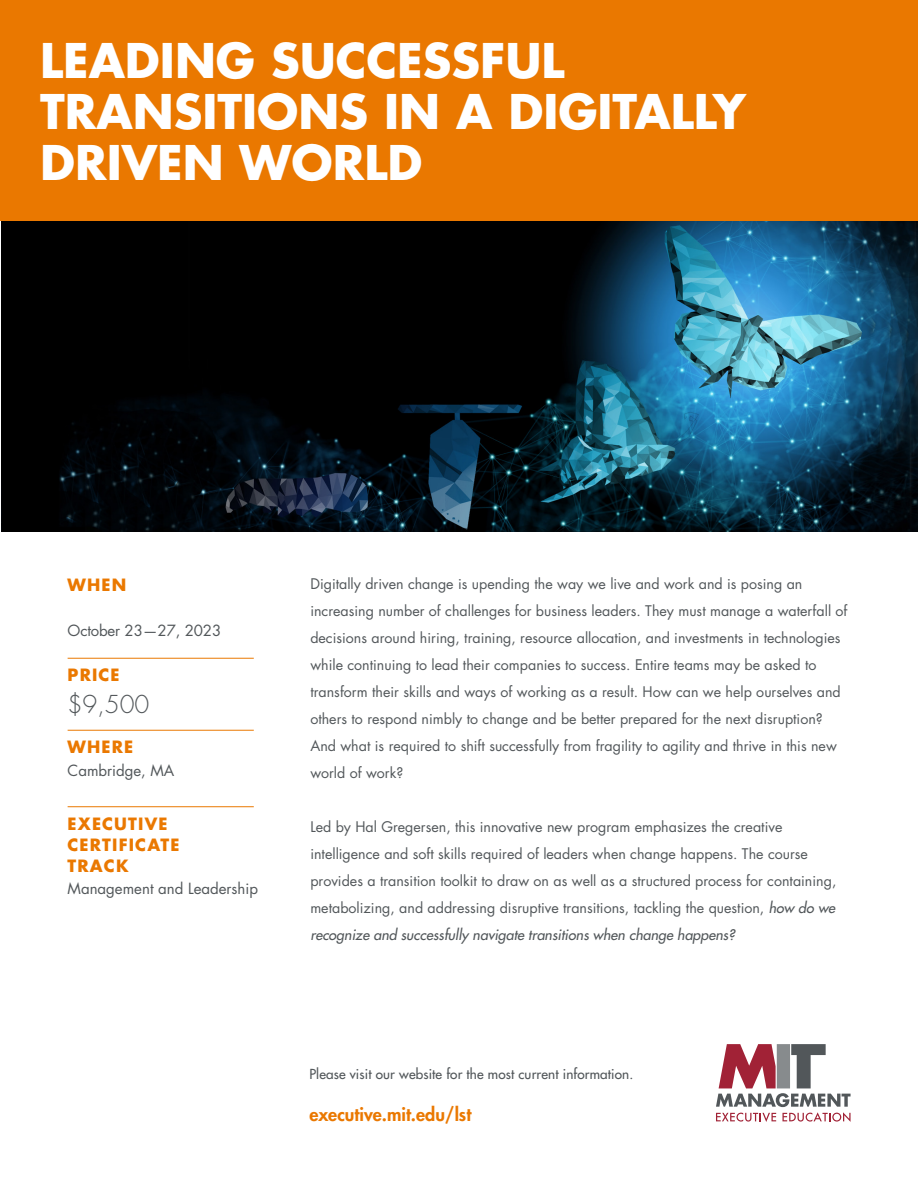
<style>
.page{position:relative;width:918px;height:1188px;background:#fff}
.page>*{position:absolute;margin:0;border:0;box-sizing:border-box;transform-origin:0 0}
.t1{font:700 48px "Futura Std";letter-spacing:.02em;color:#fff}
.t2{font:700 46.5px/51px "Futura Std";color:#fff}
.t3{font:300 24px "Futura Std";color:#52575a}
.t4{font:800 18px "Futura Std";color:#ea7800}
.t5{font:700 16.5px/21px "Futura Std";letter-spacing:.07em;color:#ea7800}
.t6{font:15px "Futura Std";color:#52575a}
.t7{font:14.25px/27px "Futura Std";color:#52575a}
.t8{font:500 13.5px "Futura Std";letter-spacing:.01em;color:#52575a}
.s1{font-weight:500;font-style:italic}
</style>
<div class="page">
<svg style="left:716px;top:1044px;width:135px;height:78px"></svg>
<img style="left:1px;top:220px;width:917px;height:311px">
<div style="left:0;top:0;width:918px;height:220px;background:#ea7800"></div>
<hr style="left:68px;top:658px;width:186px;height:1px;background:#ea7800">
<hr style="left:68px;top:730px;width:186px;height:1px;background:#ea7800">
<hr style="left:68px;top:806px;width:186px;height:1px;background:#ea7800">
<h2 class="t2" style="left:40px;top:34px;width:707px">LEADING SUCCESSFUL<br>TRANSITIONS IN A DIGITALLY<br>DRIVEN WORLD</h2>
<h1 class="t1" style="left:340px;top:76px;width:426px">THE GOOD JOBS</h1>
<p class="t5" style="left:68px;top:574px;width:60px">WHEN</p>
<p class="t6" style="left:68px;top:621px;width:155px">October 23—27, 2023</p>
<p class="t5" style="left:68px;top:664px;width:54px">PRICE</p>
<h3 class="t3" style="left:68px;top:689px;width:83px">$9,500</h3>
<p class="t5" style="left:68px;top:736px;width:67px">WHERE</p>
<p class="t6" style="left:68px;top:761px;width:108px">Cambridge, MA</p>
<p class="t5" style="left:68px;top:813px;width:113px">EXECUTIVE<br>CERTIFICATE<br>TRACK</p>
<p class="t6" style="left:68px;top:879px;width:192px">Management and Leadership</p>
<p class="t7" style="left:310px;top:571px;width:539px">Digitally driven change is upending the way we live and work and is posing an increasing number of challenges for business leaders. They must manage a waterfall of decisions around hiring, training, resource allocation, and investments in technologies while continuing to lead their companies to success. Entire teams may be asked to transform their skills and ways of working as a result. How can we help ourselves and others to respond nimbly to change and be better prepared for the next disruption?<br>And what is required to shift successfully from fragility to agility and thrive in this new world of work?</p>
<p class="t7" style="left:310px;top:814px;width:528px">Led by Hal Gregersen, this innovative new program emphasizes the creative intelligence and soft skills required of leaders when change happens. The course provides a transition toolkit to draw on as well as a structured process for containing, metabolizing, and addressing disruptive transitions, tackling the question, <span class="s1">how do we recognize and successfully navigate transitions when change happens?</span></p>
<p class="t8" style="left:309px;top:1066px;width:325px">Please visit our website for the most current information.</p>
<p class="t4" style="left:309px;top:1103px;width:163px">executive.mit.edu/lst</p>
</div>
